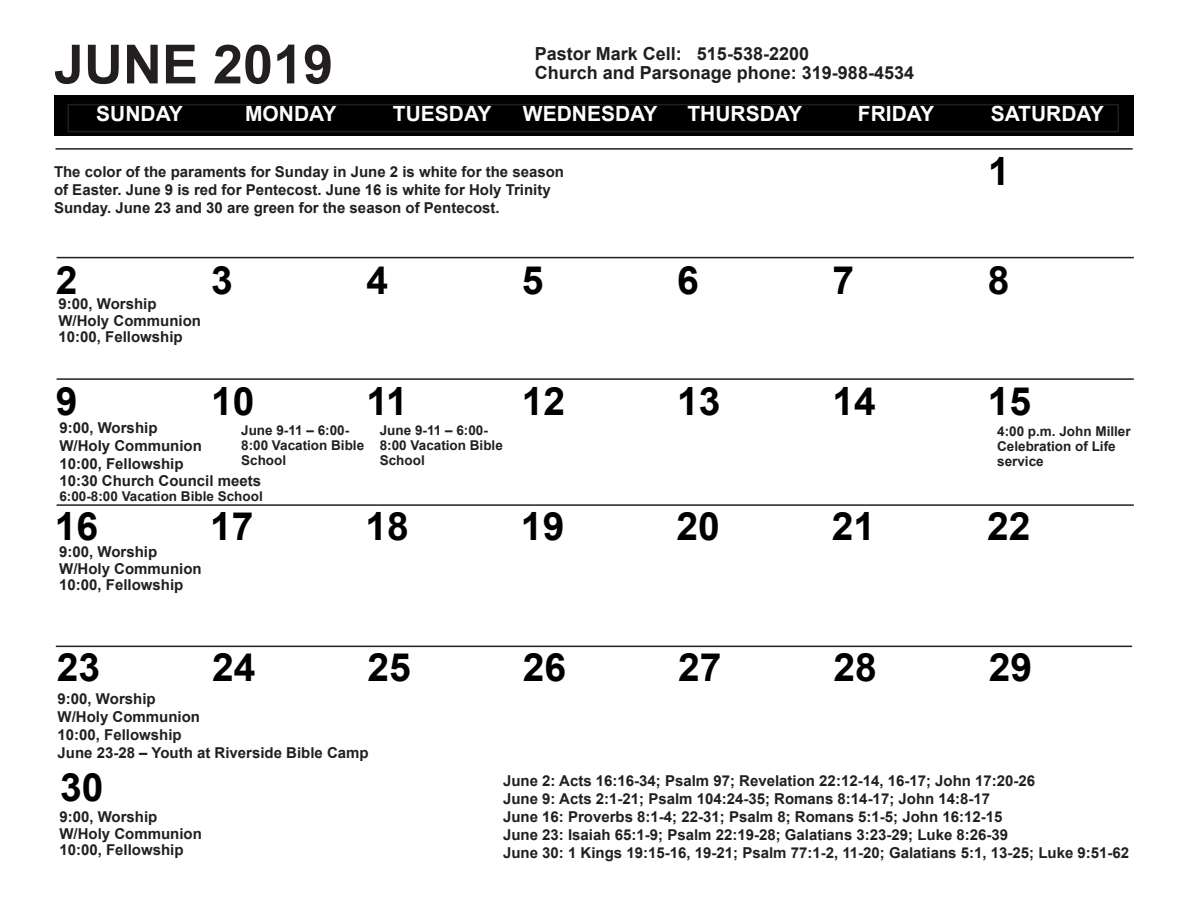
<style>
.page{position:relative;width:1188px;height:918px;background:#fff}
.page>*{position:absolute;margin:0;border:0;box-sizing:border-box;transform-origin:0 0}
.t1{font:700 54px "Arial";color:#231f20}
.t2{font:700 39px "Arial";color:#000}
.t3{font:700 21px "Arial";color:#fffeff}
.t4{font:700 18px "Arial";color:#231f20}
.t5{font:700 15px/18px "Arial";color:#231f20}
.t6{font:700 13.5px/15px "Arial";color:#231f20}
</style>
<div class="page">
<div style="left:54px;top:95px;width:1080px;height:40px;background:#010000"></div>
<div style="left:68px;top:104px;width:1051px;height:28px;border:2px solid #231f20"></div>
<hr style="left:56px;top:148px;width:1077px;height:2px;background:#231f20">
<hr style="left:57px;top:257px;width:1077px;height:1px;background:#231f20">
<hr style="left:57px;top:378px;width:1077px;height:2px;background:#231f20">
<hr style="left:57px;top:504px;width:1077px;height:2px;background:#231f20">
<hr style="left:56px;top:646px;width:1076px;height:1px;background:#231f20">
<p class="t1" style="left:54px;top:29px;width:281px">JUNE 2019</p>
<p class="t4" style="left:535px;top:41px;width:276px">Pastor Mark Cell: 515-538-2200</p>
<p class="t4" style="left:535px;top:61px;width:381px">Church and Parsonage phone: 319-988-4534</p>
<p class="t3" style="left:96px;top:99px;width:88px">SUNDAY</p>
<p class="t3" style="left:245px;top:99px;width:93px">MONDAY</p>
<p class="t3" style="left:393px;top:99px;width:100px">TUESDAY</p>
<p class="t3" style="left:523px;top:99px;width:136px">WEDNESDAY</p>
<p class="t3" style="left:687px;top:99px;width:116px">THURSDAY</p>
<p class="t3" style="left:858px;top:99px;width:78px">FRIDAY</p>
<p class="t3" style="left:991px;top:99px;width:115px">SATURDAY</p>
<p class="t5" style="left:54px;top:163px;width:512px">The color of the paraments for Sunday in June 2 is white for the season of Easter. June 9 is red for Pentecost. June 16 is white for Holy Trinity<br>Sunday. June 23 and 30 are green for the season of Pentecost.</p>
<p class="t2" style="left:988px;top:145px;width:23px">1</p>
<p class="t2" style="left:56px;top:254px;width:23px">2</p>
<p class="t2" style="left:211px;top:254px;width:23px">3</p>
<p class="t2" style="left:367px;top:254px;width:23px">4</p>
<p class="t2" style="left:522px;top:254px;width:23px">5</p>
<p class="t2" style="left:677px;top:254px;width:23px">6</p>
<p class="t2" style="left:833px;top:254px;width:23px">7</p>
<p class="t2" style="left:988px;top:254px;width:23px">8</p>
<p class="t5" style="left:58px;top:296px;width:100px">9:00, Worship</p>
<p class="t5" style="left:58px;top:312px;width:144px">W/Holy Communion</p>
<p class="t5" style="left:58px;top:329px;width:126px">10:00, Fellowship</p>
<p class="t2" style="left:56px;top:376px;width:23px">9</p>
<p class="t2" style="left:211px;top:376px;width:45px">10</p>
<p class="t2" style="left:367px;top:376px;width:43px">11</p>
<p class="t2" style="left:522px;top:376px;width:45px">12</p>
<p class="t2" style="left:677px;top:376px;width:45px">13</p>
<p class="t2" style="left:833px;top:376px;width:45px">14</p>
<p class="t2" style="left:988px;top:376px;width:45px">15</p>
<p class="t5" style="left:59px;top:419px;width:100px">9:00, Worship</p>
<p class="t5" style="left:59px;top:437px;width:144px">W/Holy Communion</p>
<p class="t5" style="left:59px;top:455px;width:126px">10:00, Fellowship</p>
<p class="t5" style="left:59px;top:472px;width:203px">10:30 Church Council meets</p>
<p class="t6" style="left:59px;top:489px;width:205px">6:00-8:00 Vacation Bible School</p>
<p class="t2" style="left:55px;top:501px;width:45px">16</p>
<p class="t2" style="left:210px;top:501px;width:45px">17</p>
<p class="t2" style="left:366px;top:501px;width:45px">18</p>
<p class="t2" style="left:521px;top:501px;width:45px">19</p>
<p class="t2" style="left:676px;top:501px;width:45px">20</p>
<p class="t2" style="left:832px;top:501px;width:45px">21</p>
<p class="t2" style="left:987px;top:501px;width:45px">22</p>
<p class="t5" style="left:59px;top:544px;width:100px">9:00, Worship</p>
<p class="t5" style="left:59px;top:560px;width:144px">W/Holy Communion</p>
<p class="t5" style="left:59px;top:577px;width:126px">10:00, Fellowship</p>
<p class="t6" style="left:241px;top:423px;width:125px">June 9-11 – 6:00-<br>8:00 Vacation Bible<br>School</p>
<p class="t6" style="left:380px;top:423px;width:125px">June 9-11 – 6:00-<br>8:00 Vacation Bible<br>School</p>
<p class="t6" style="left:997px;top:424px;width:135px">4:00 p.m. John Miller<br>Celebration of Life service</p>
<p class="t2" style="left:57px;top:642px;width:45px">23</p>
<p class="t2" style="left:212px;top:642px;width:45px">24</p>
<p class="t2" style="left:367px;top:642px;width:45px">25</p>
<p class="t2" style="left:523px;top:642px;width:45px">26</p>
<p class="t2" style="left:678px;top:642px;width:45px">27</p>
<p class="t2" style="left:834px;top:642px;width:45px">28</p>
<p class="t2" style="left:989px;top:642px;width:45px">29</p>
<p class="t5" style="left:58px;top:690px;width:100px">9:00, Worship</p>
<p class="t5" style="left:58px;top:708px;width:144px">W/Holy Communion</p>
<p class="t5" style="left:58px;top:726px;width:126px">10:00, Fellowship</p>
<p class="t5" style="left:58px;top:744px;width:313px">June 23-28 – Youth at Riverside Bible Camp</p>
<p class="t2" style="left:60px;top:761px;width:45px">30</p>
<p class="t5" style="left:503px;top:773px;width:534px">June 2: Acts 16:16-34; Psalm 97; Revelation 22:12-14, 16-17; John 17:20-26</p>
<p class="t5" style="left:503px;top:791px;width:489px">June 9: Acts 2:1-21; Psalm 104:24-35; Romans 8:14-17; John 14:8-17</p>
<p class="t5" style="left:503px;top:809px;width:501px">June 16: Proverbs 8:1-4; 22-31; Psalm 8; Romans 5:1-5; John 16:12-15</p>
<p class="t5" style="left:503px;top:827px;width:507px">June 23: Isaiah 65:1-9; Psalm 22:19-28; Galatians 3:23-29; Luke 8:26-39</p>
<p class="t5" style="left:503px;top:845px;width:628px">June 30: 1 Kings 19:15-16, 19-21; Psalm 77:1-2, 11-20; Galatians 5:1, 13-25; Luke 9:51-62</p>
<p class="t5" style="left:59px;top:809px;width:100px">9:00, Worship</p>
<p class="t5" style="left:59px;top:825px;width:144px">W/Holy Communion</p>
<p class="t5" style="left:59px;top:842px;width:126px">10:00, Fellowship</p>
</div>
